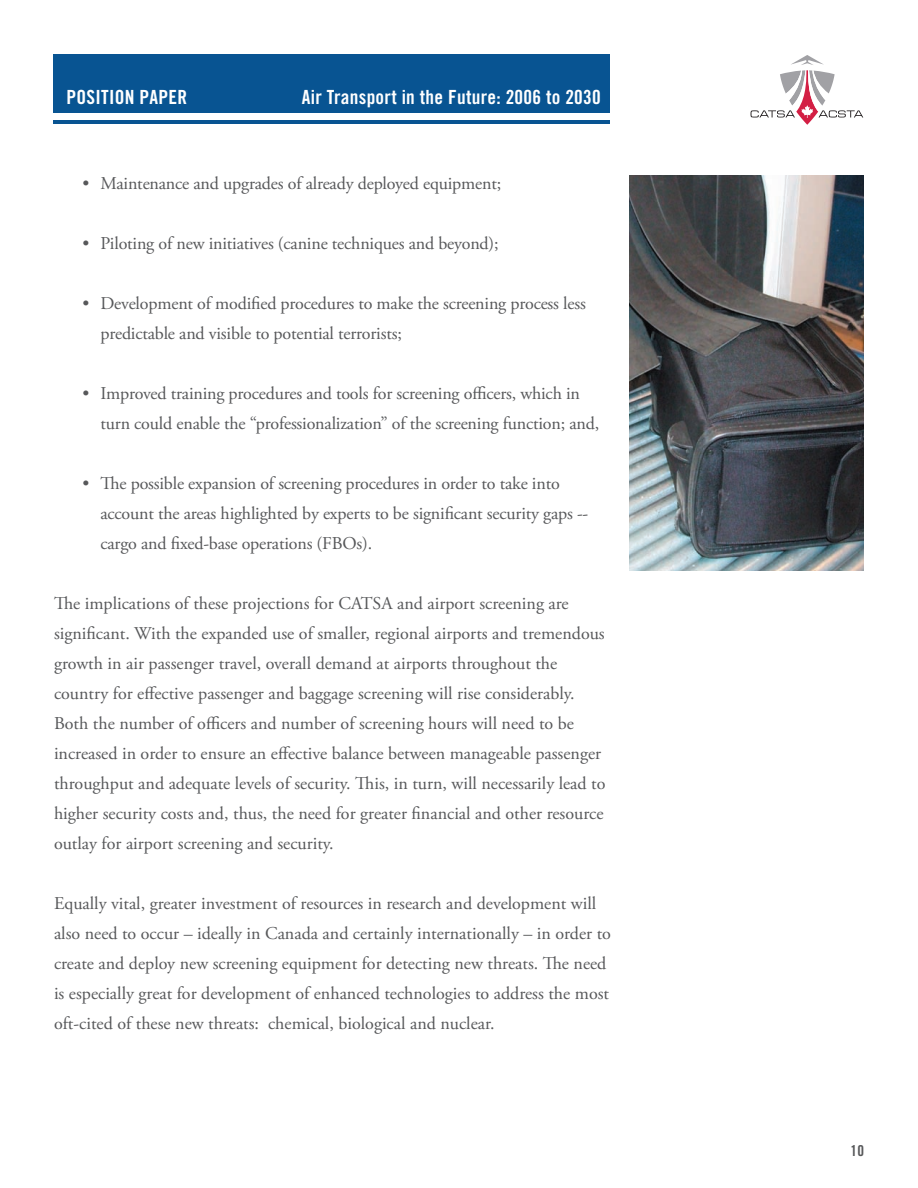
<style>
.page{position:relative;width:918px;height:1188px;background:#fff}
.page>*{position:absolute;margin:0;border:0;box-sizing:border-box;transform-origin:0 0}
.t1{font:19.5px "Trade Gothic Bold Cond Twenty";letter-spacing:.015em;color:#fff}
.t2{font:18px/30px "Adobe Garamond Pro";color:#57585a}
.t3{font:15px "Trade Gothic Bold Cond Twenty";color:#57585a}
</style>
<div class="page">
<div style="left:54px;top:54px;width:556px;height:58px;background:#085492"></div>
<hr style="left:54px;top:120px;width:556px;height:4px;background:#085492">
<svg style="left:751px;top:55px;width:112px;height:70px"></svg>
<img style="left:630px;top:175px;width:234px;height:395px">
<p class="t1" style="left:67px;top:86px;width:122px">POSITION PAPER</p>
<p class="t1" style="left:302px;top:85px;width:300px">Air Transport in the Future: 2006 to 2030</p>
<p class="t2" style="left:82px;top:168px;width:420px">• Maintenance and upgrades of already deployed equipment;</p>
<p class="t2" style="left:82px;top:228px;width:418px">• Piloting of new initiatives (canine techniques and beyond);</p>
<p class="t2" style="left:100px;top:288px;width:487px;text-indent:-18px">• Development of modified procedures to make the screening process less predictable and visible to potential terrorists;</p>
<p class="t2" style="left:100px;top:378px;width:500px;text-indent:-18px">• Improved training procedures and tools for screening officers, which in turn could enable the “professionalization” of the screening function; and,</p>
<p class="t2" style="left:100px;top:468px;width:489px;text-indent:-18px">• The possible expansion of screening procedures in order to take into account the areas highlighted by experts to be significant security gaps -- cargo and fixed-base operations (FBOs).</p>
<p class="t2" style="left:54px;top:588px;width:553px">The implications of these projections for CATSA and airport screening are significant. With the expanded use of smaller, regional airports and tremendous growth in air passenger travel, overall demand at airports throughout the country for effective passenger and baggage screening will rise considerably.<br>Both the number of officers and number of screening hours will need to be increased in order to ensure an effective balance between manageable passenger throughput and adequate levels of security. This, in turn, will necessarily lead to higher security costs and, thus, the need for greater financial and other resource outlay for airport screening and security.</p>
<p class="t2" style="left:54px;top:888px;width:558px">Equally vital, greater investment of resources in research and development will also need to occur – ideally in Canada and certainly internationally – in order to create and deploy new screening equipment for detecting new threats. The need is especially great for development of enhanced technologies to address the most oft-cited of these new threats: chemical, biological and nuclear.</p>
<p class="t3" style="left:850px;top:1141px;width:15px">10</p>
</div>
